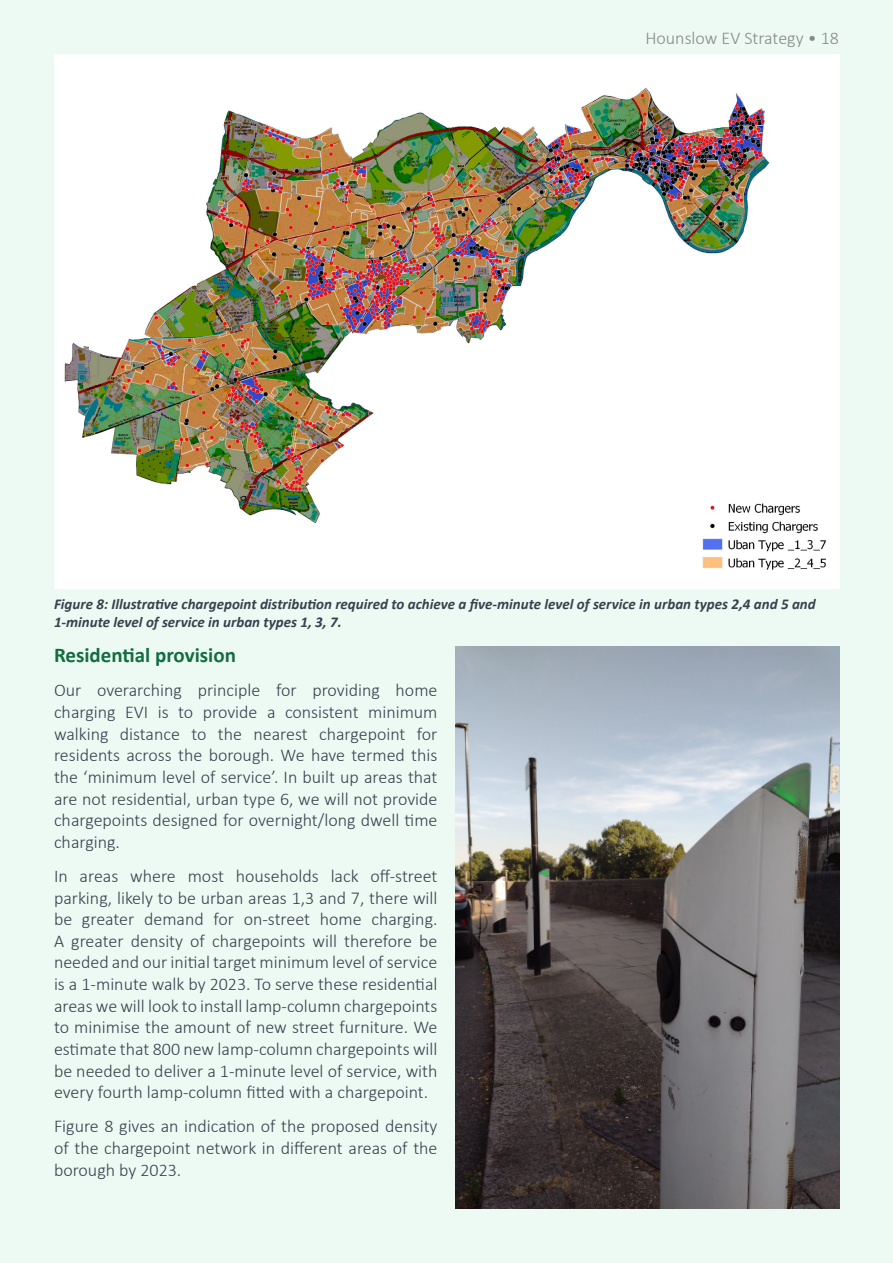
<style>
.page{position:relative;width:893px;height:1263px;background:#edfaf3}
.page>*{position:absolute;margin:0;border:0;box-sizing:border-box;transform-origin:0 0}
.t1{font:700 21px "Calibri";color:#136d40}
.t2{font:300 18px/21.6px "Calibri";color:#38404d;text-align:justify}
.t3{font:300 18px "Calibri";color:#86888b}
.t4{font:italic 700 15px/18px "Calibri";color:#38404d}
</style>
<div class="page">
<img style="left:54px;top:54px;width:785px;height:535px">
<img style="left:455px;top:646px;width:384px;height:563px">
<p class="t3" style="left:645px;top:27px;width:195px">Hounslow EV Strategy • 18</p>
<p class="t4" style="left:54px;top:594px;width:763px">Figure 8: Illustrative chargepoint distribution required to achieve a five-minute level of service in urban types 2,4 and 5 and<br>1-minute level of service in urban types 1, 3, 7.</p>
<p class="t1" style="left:54px;top:640px;width:184px">Residential provision</p>
<p class="t2" style="left:54px;top:679px;width:385px">Our overarching principle for providing home charging EVI is to provide a consistent minimum walking distance to the nearest chargepoint for residents across the borough. We have termed this the ‘minimum level of service’. In built up areas that are not residential, urban type 6, we will not provide chargepoints designed for overnight/long dwell time charging.</p>
<p class="t2" style="left:54px;top:865px;width:385px">In areas where most households lack off-street parking, likely to be urban areas 1,3 and 7, there will be greater demand for on-street home charging.<br>A greater density of chargepoints will therefore be needed and our initial target minimum level of service is a 1-minute walk by 2023. To serve these residential areas we will look to install lamp-column chargepoints to minimise the amount of new street furniture. We estimate that 800 new lamp-column chargepoints will be needed to deliver a 1-minute level of service, with every fourth lamp-column fitted with a chargepoint.</p>
<p class="t2" style="left:54px;top:1115px;width:385px">Figure 8 gives an indication of the proposed density of the chargepoint network in different areas of the borough by 2023.</p>
</div>
